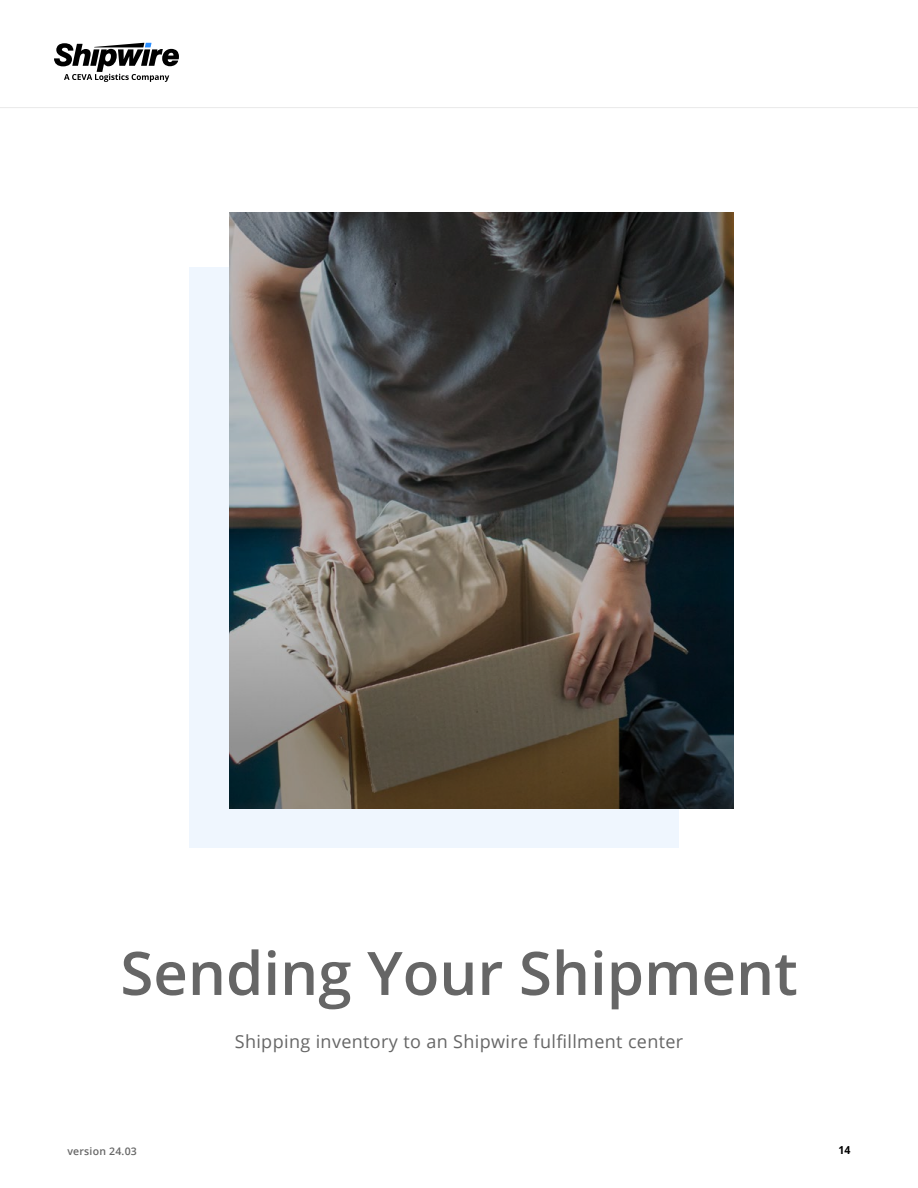
<style>
.page{position:relative;width:918px;height:1188px;background:#fff}
.page>*{position:absolute;margin:0;border:0;box-sizing:border-box;transform-origin:0 0}
.t1{font:600 60px "Open Sans";color:#666}
.t2{font:18px "Open Sans";letter-spacing:.02em;color:#666}
.t3{font:700 10.95px "Open Sans";color:#000;scale:.95 1}
.t4{font:600 10.5px "Open Sans";letter-spacing:.02em;color:#666}
</style>
<div class="page">
<div style="left:189px;top:267px;width:490px;height:581px;background:#eff6fe"></div>
<svg style="left:230px;top:213px;width:503px;height:595px"></svg>
<hr style="left:0;top:107px;width:918px;height:1px;background:#b2b2b2">
<svg style="left:54px;top:43px;width:125px;height:39px"></svg>
<h1 class="t1" style="left:120px;top:932px;width:679px">Sending Your Shipment</h1>
<p class="t4" style="left:68px;top:1144px;width:71px">version 24.03</p>
<p class="t2" style="left:235px;top:1029px;width:450px">Shipping inventory to an Shipwire fulfillment center</p>
<p class="t3" style="left:838px;top:1142px;width:14px">14</p>
</div>
